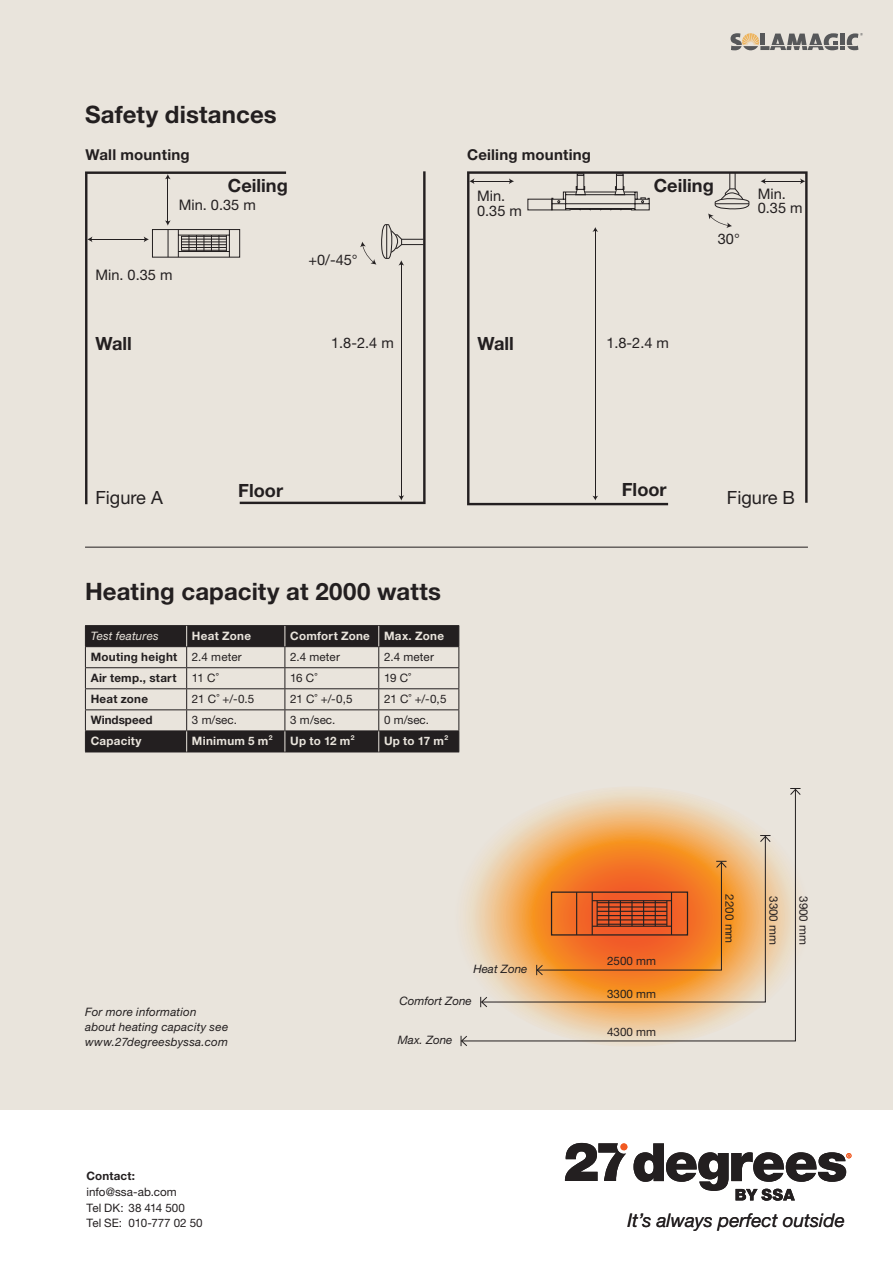
<style>
.page{position:relative;width:893px;height:1263px;background:#fff}
.page>*{position:absolute;margin:0;border:0;box-sizing:border-box;transform-origin:0 0}
.t1{font:700 24px "Helvetica Neue LT Std";letter-spacing:.005em;color:#231f20}
.t2{font:italic 18.9px "Helvetica Neue LT Std";color:#231f20}
.t3{font:700 18.15px "Helvetica Neue LT Std";color:#231f20}
.t4{font:18.15px "Helvetica Neue LT Std";color:#231f20}
.Brød_fed{font:700 15px "Helvetica Neue LT Std";letter-spacing:.01em;color:#231f20}
.t5{font:14.55px/14.5px "Helvetica Neue LT Std";color:#231f20}
.Brød{font:11.7px/15.8px "Helvetica Neue LT Std";color:#231f20}
.Brød-2{font:italic 11.7px/15px "Helvetica Neue LT Std";letter-spacing:.015em;color:#231f20}
.t6{font:700 11.7px "Helvetica Neue LT Std";letter-spacing:.025em;color:#e9e4dc}
.Brød-3{font:700 11.7px "Helvetica Neue LT Std";letter-spacing:.02em;color:#231f20}
.t7{font:italic 11.7px "Helvetica Neue LT Std";letter-spacing:.015em;color:#e9e4dc}
.Brød-4{font:700 11.7px "Helvetica Neue LT Std";color:#231f20}
</style>
<div class="page">
<div style="left:0;top:0;width:893px;height:1110px;background:#e9e4dc"></div>
<svg style="left:565px;top:1143px;width:286px;height:58px"></svg>
<svg style="left:730px;top:33px;width:133px;height:17px"></svg>
<hr style="left:85px;top:547px;width:723px;height:1px;background:#231f20">
<svg style="left:85px;top:171px;width:155px;height:333px"></svg>
<hr style="left:168px;top:178px;width:1px;height:44px;background:#231f20">
<svg style="left:165px;top:174px;width:6px;height:5px"></svg>
<hr style="left:91px;top:239px;width:54px;height:1px;background:#231f20">
<svg style="left:87px;top:236px;width:5px;height:6px"></svg>
<svg style="left:240px;top:171px;width:186px;height:333px"></svg>
<svg style="left:360px;top:196px;width:64px;height:140px"></svg>
<svg style="left:144px;top:220px;width:96px;height:38px"></svg>
<svg style="left:467px;top:171px;width:341px;height:334px"></svg>
<svg style="left:708px;top:172px;width:41px;height:56px"></svg>
<svg style="left:551px;top:173px;width:99px;height:37px"></svg>
<svg style="left:86px;top:626px;width:372px;height:126px"></svg>
<hr style="left:85px;top:667px;width:102px;height:1px;background:#231f20">
<hr style="left:187px;top:667px;width:98px;height:1px;background:#231f20">
<hr style="left:285px;top:667px;width:94px;height:1px;background:#231f20">
<hr style="left:379px;top:667px;width:80px;height:1px;background:#231f20">
<hr style="left:85px;top:688px;width:102px;height:1px;background:#231f20">
<hr style="left:187px;top:688px;width:98px;height:1px;background:#231f20">
<hr style="left:285px;top:688px;width:94px;height:1px;background:#231f20">
<hr style="left:379px;top:688px;width:80px;height:1px;background:#231f20">
<hr style="left:85px;top:709px;width:102px;height:1px;background:#231f20">
<hr style="left:187px;top:709px;width:98px;height:1px;background:#231f20">
<hr style="left:285px;top:709px;width:94px;height:1px;background:#231f20">
<hr style="left:379px;top:709px;width:80px;height:1px;background:#231f20">
<hr style="left:85px;top:625px;width:102px;height:1px;background:#231f20">
<hr style="left:187px;top:625px;width:98px;height:1px;background:#231f20">
<hr style="left:285px;top:625px;width:94px;height:1px;background:#231f20">
<hr style="left:379px;top:625px;width:80px;height:1px;background:#231f20">
<hr style="left:85px;top:646px;width:102px;height:1px;background:#231f20">
<hr style="left:187px;top:646px;width:98px;height:1px;background:#231f20">
<hr style="left:285px;top:646px;width:94px;height:1px;background:#231f20">
<hr style="left:379px;top:646px;width:80px;height:1px;background:#231f20">
<hr style="left:85px;top:730px;width:102px;height:1px;background:#231f20">
<svg style="left:85px;top:626px;width:1px;height:126px"></svg>
<hr style="left:187px;top:730px;width:98px;height:1px;background:#231f20">
<hr style="left:285px;top:730px;width:94px;height:1px;background:#231f20">
<hr style="left:379px;top:730px;width:80px;height:1px;background:#231f20">
<svg style="left:458px;top:626px;width:1px;height:126px"></svg>
<hr style="left:85px;top:752px;width:102px;height:1px;background:#231f20">
<hr style="left:187px;top:752px;width:98px;height:1px;background:#231f20">
<hr style="left:285px;top:752px;width:94px;height:1px;background:#231f20">
<hr style="left:379px;top:752px;width:80px;height:1px;background:#231f20">
<svg style="left:186px;top:626px;width:1px;height:126px"></svg>
<svg style="left:285px;top:626px;width:1px;height:126px"></svg>
<svg style="left:378px;top:626px;width:1px;height:126px"></svg>
<svg style="left:464px;top:789px;width:332px;height:253px"></svg>
<svg style="left:480px;top:996px;width:8px;height:12px"></svg>
<svg style="left:460px;top:1035px;width:8px;height:12px"></svg>
<svg style="left:759px;top:835px;width:12px;height:8px"></svg>
<svg style="left:789px;top:788px;width:12px;height:8px"></svg>
<svg style="left:536px;top:861px;width:191px;height:115px;background:#e36e26"></svg>
<p class="t1" style="left:85px;top:100px;width:193px">Safety distances</p>
<p class="Brød_fed" style="left:86px;top:145px;width:106px">Wall mounting</p>
<p class="Brød_fed" style="left:467px;top:145px;width:126px">Ceiling mounting</p>
<p class="t3" style="left:228px;top:174px;width:61px">Ceiling</p>
<p class="t5" style="left:179px;top:197px;width:78px">Min. 0.35 m</p>
<p class="t5" style="left:96px;top:267px;width:78px">Min. 0.35 m</p>
<p class="t5" style="left:308px;top:252px;width:51px">+0/-45°</p>
<p class="t5" style="left:477px;top:188px;width:46px">Min.<br>0.35 m</p>
<p class="t3" style="left:654px;top:174px;width:61px">Ceiling</p>
<p class="t5" style="left:718px;top:231px;width:24px">30°</p>
<p class="t5" style="left:758px;top:186px;width:46px">Min.<br>0.35 m</p>
<p class="t3" style="left:96px;top:333px;width:38px">Wall</p>
<p class="t5" style="left:331px;top:335px;width:64px">1.8-2.4 m</p>
<p class="t3" style="left:478px;top:333px;width:38px">Wall</p>
<p class="t5" style="left:606px;top:335px;width:64px">1.8-2.4 m</p>
<p class="t4" style="left:95px;top:486px;width:69px">Figure A</p>
<p class="t3" style="left:238px;top:479px;width:46px">Floor</p>
<p class="t1" style="left:85px;top:576px;width:357px">Heating capacity at 2000 watts</p>
<p class="t7" style="left:91px;top:629px;width:70px">Test features</p>
<p class="t6" style="left:192px;top:628px;width:61px">Heat Zone</p>
<p class="t6" style="left:290px;top:628px;width:81px">Comfort Zone</p>
<p class="t6" style="left:384px;top:628px;width:61px">Max. Zone</p>
<p class="Brød-3" style="left:91px;top:650px;width:88px">Mouting height</p>
<p class="Brød" style="left:192px;top:649px;width:51px">2.4 meter</p>
<p class="Brød" style="left:290px;top:649px;width:51px">2.4 meter</p>
<p class="Brød" style="left:384px;top:649px;width:51px">2.4 meter</p>
<p class="Brød-3" style="left:91px;top:671px;width:87px">Air temp., start</p>
<p class="Brød" style="left:192px;top:670px;width:28px">11 C˚</p>
<p class="Brød" style="left:290px;top:670px;width:29px">16 C˚</p>
<p class="Brød" style="left:384px;top:670px;width:29px">19 C˚</p>
<p class="Brød-3" style="left:91px;top:692px;width:59px">Heat zone</p>
<p class="Brød" style="left:192px;top:691px;width:64px">21 C˚ +/-0.5</p>
<p class="Brød" style="left:290px;top:691px;width:64px">21 C˚ +/-0,5</p>
<p class="Brød" style="left:384px;top:691px;width:64px">21 C˚ +/-0,5</p>
<p class="Brød-4" style="left:91px;top:713px;width:63px">Windspeed</p>
<p class="Brød" style="left:192px;top:712px;width:47px">3 m/sec.</p>
<p class="Brød" style="left:290px;top:712px;width:47px">3 m/sec.</p>
<p class="Brød" style="left:384px;top:712px;width:47px">0 m/sec.</p>
<p class="t6" style="left:91px;top:734px;width:52px">Capacity</p>
<p class="t6" style="left:192px;top:734px;width:82px">Minimum 5 m<sup>2</sup></p>
<p class="t6" style="left:290px;top:734px;width:66px">Up to 12 m<sup>2</sup></p>
<p class="t6" style="left:384px;top:734px;width:66px">Up to 17 m<sup>2</sup></p>
<p class="t3" style="left:622px;top:479px;width:46px">Floor</p>
<p class="t4" style="left:727px;top:486px;width:70px">Figure B</p>
<p class="Brød-2" style="left:85px;top:1004px;width:145px">For more information about heating capacity see www.27degreesbyssa.com</p>
<p class="Brød-3" style="left:87px;top:1169px;width:50px">Contact:</p>
<p class="Brød" style="left:87px;top:1184px;width:118px">info@ssa-ab.com<br>Tel DK: 38 414 500<br>Tel SE: 010-777 02 50</p>
<p class="Brød-2" style="left:473px;top:961px;width:56px">Heat Zone</p>
<p class="Brød-2" style="left:399px;top:993px;width:74px">Comfort Zone</p>
<p class="Brød-2" style="left:398px;top:1032px;width:56px">Max. Zone</p>
<p class="Brød" style="left:607px;top:952px;width:50px">2500 mm</p>
<p class="Brød" style="left:607px;top:985px;width:50px">3300 mm</p>
<p class="Brød" style="left:607px;top:1024px;width:50px">4300 mm</p>
<p class="Brød" style="left:738px;top:894px;width:50px;rotate:90deg">2200 mm</p>
<p class="Brød" style="left:782px;top:896px;width:50px;rotate:90deg">3300 mm</p>
<p class="Brød" style="left:812px;top:896px;width:50px;rotate:90deg">3900 mm</p>
<h2 class="t2" style="left:627px;top:1209px;width:219px">It’s always perfect outside</h2>
</div>
